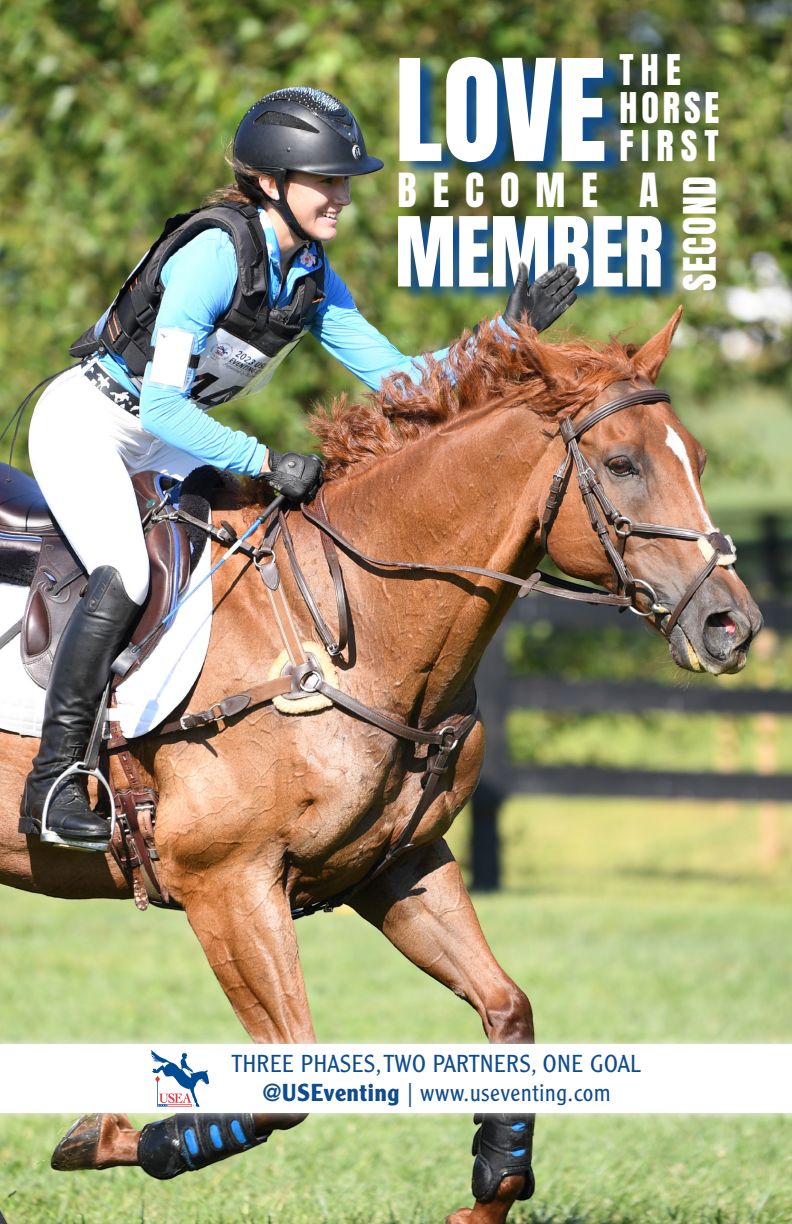
<style>
.page{position:relative;width:792px;height:1224px;background:#fff}
.page>*{position:absolute;margin:0;border:0;box-sizing:border-box;transform-origin:0 0}
.t1{font:120px "Anton";color:#fff}
.t2{font:82px "Anton";color:#fff}
.t3{font:40px "Anton";letter-spacing:.4em;color:#fff}
.t4{font:38px "Anton";letter-spacing:.04em;color:#fff}
.t5{font:36px "Anton";letter-spacing:.2em;color:#fff}
.t6{font:300 24px "Clearface Gothic LT Std";letter-spacing:.03em;color:#0f4c8e}
.s1{font-weight:700}
</style>
<div class="page">
<img style="left:0;top:0;width:792px;height:1224px">
<img style="left:16px;top:0;width:758px;height:1224px">
<div style="left:0;top:1033px;width:792px;height:91px;background:#fff;opacity:.75"></div>
<div style="left:0;top:1044px;width:792px;height:69px;background:#fff"></div>
<div style="left:141px;top:1041px;width:78px;height:77px;background:#fff;opacity:.75"></div>
<svg style="left:151px;top:1050px;width:58px;height:57px"></svg>
<p class="t1" style="left:395px;top:49px;width:213px">LOVE</p>
<p class="t5" style="left:620px;top:51px;width:63px">THE</p>
<p class="t5" style="left:620px;top:89px;width:101px">HORSE</p>
<p class="t5" style="left:620px;top:127px;width:101px">FIRST</p>
<p class="t3" style="left:398px;top:169px;width:263px">BECOME A</p>
<p class="t2" style="left:395px;top:210px;width:270px">MEMBER</p>
<p class="t4" style="left:681px;top:291px;width:116px;rotate:-90deg">SECOND</p>
<p class="t6" style="left:232px;top:1049px;width:411px">THREE PHASES, TWO PARTNERS, ONE GOAL</p>
<p class="t6" style="left:262px;top:1078px;width:350px"><span class="s1">@USEventing</span> | www.useventing.com</p>
</div>
